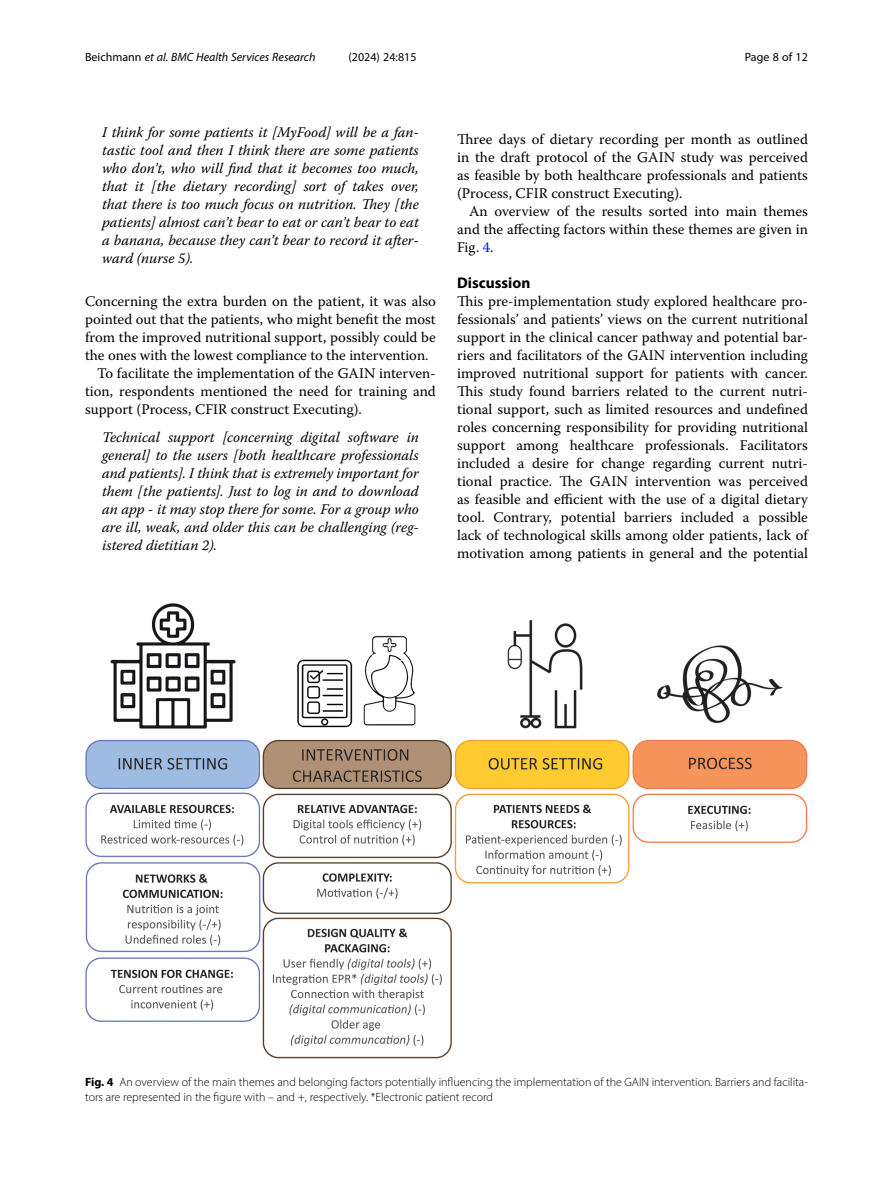
<style>
.page{position:relative;width:893px;height:1191px;background:#fff}
.page>*{position:absolute;margin:0;border:0;box-sizing:border-box;transform-origin:0 0}
.Head_1{font:700 15.45px "Myriad Pro";color:#000}
.Body_Text{font:14.7px/18px "Warnock Pro";color:#000;text-align:justify}
.Block_Quote{font:italic 14.7px/18px "Warnock Pro";color:#000;text-align:justify}
.Body_Text_Indent{font:14.7px/18px "Warnock Pro";color:#000;text-align:justify}
.Figure_Caption{font:300 12px/15px "Myriad Pro";color:#000}
.t1{font:italic 12px "Myriad Pro";color:#000}
.t2{font:12px "Myriad Pro";color:#000}
.s1{font-style:normal}
.s2{color:#00f}
.s3{font-weight:700}
</style>
<div class="page">
<img style="left:85px;top:603px;width:723px;height:456px">
<p class="t1" style="left:85px;top:50px;width:232px"><span class="s1">Beichmann</span> et al. BMC Health Services Research</p>
<p class="t2" style="left:348px;top:50px;width:70px">(2024) 24:815</p>
<p class="t2" style="left:745px;top:50px;width:65px">Page 8 of 12</p>
<p class="Block_Quote" style="left:102px;top:123px;width:318px">I think for some patients it [MyFood] will be a fan&shy;tastic tool and then I think there are some patients who don’t, who will find that it becomes too much, that it [the dietary recording] sort of takes over, that there is too much focus on nutrition. They [the patients] almost can’t bear to eat or can’t bear to eat a banana, because they can’t bear to record it after&shy;ward (nurse 5).</p>
<p class="Body_Text" style="left:85px;top:292px;width:352px">Concerning the extra burden on the patient, it was also pointed out that the patients, who might benefit the most from the improved nutritional support, possibly could be the ones with the lowest compliance to the intervention.</p>
<p class="Body_Text_Indent" style="left:85px;top:364px;width:352px;text-indent:12px">To facilitate the implementation of the GAIN interven&shy;tion, respondents mentioned the need for training and support (Process, CFIR construct Executing).</p>
<p class="Block_Quote" style="left:102px;top:427px;width:318px">Technical support [concerning digital software in general] to the users [both healthcare professionals and patients]. I think that is extremely important for them [the patients]. Just to log in and to download an app - it may stop there for some. For a group who are ill, weak, and older this can be challenging (reg&shy;istered dietitian 2).</p>
<p class="Body_Text" style="left:457px;top:130px;width:352px">Three days of dietary recording per month as outlined in the draft protocol of the GAIN study was perceived as feasible by both healthcare professionals and patients (Process, CFIR construct Executing).</p>
<p class="Body_Text_Indent" style="left:457px;top:202px;width:352px;text-indent:12px">An overview of the results sorted into main themes and the affecting factors within these themes are given in Fig. <span class="s2">4</span>.</p>
<p class="Head_1" style="left:457px;top:273px;width:75px">Discussion</p>
<p class="Body_Text" style="left:457px;top:292px;width:352px">This pre-implementation study explored healthcare pro&shy;fessionals’ and patients’ views on the current nutritional support in the clinical cancer pathway and potential bar&shy;riers and facilitators of the GAIN intervention including improved nutritional support for patients with cancer.<br>This study found barriers related to the current nutri&shy;tional support, such as limited resources and undefined roles concerning responsibility for providing nutritional support among healthcare professionals. Facilitators included a desire for change regarding current nutri&shy;tional practice. The GAIN intervention was perceived as feasible and efficient with the use of a digital dietary tool. Contrary, potential barriers included a possible lack of technological skills among older patients, lack of motivation among patients in general and the potential</p>
<p class="Figure_Caption" style="left:85px;top:1074px;width:724px"><span class="s3">Fig. 4</span> An overview of the main themes and belonging factors potentially influencing the implementation of the GAIN intervention. Barriers and facilita&shy;tors are represented in the figure with – and +, respectively. *Electronic patient record</p>
</div>
